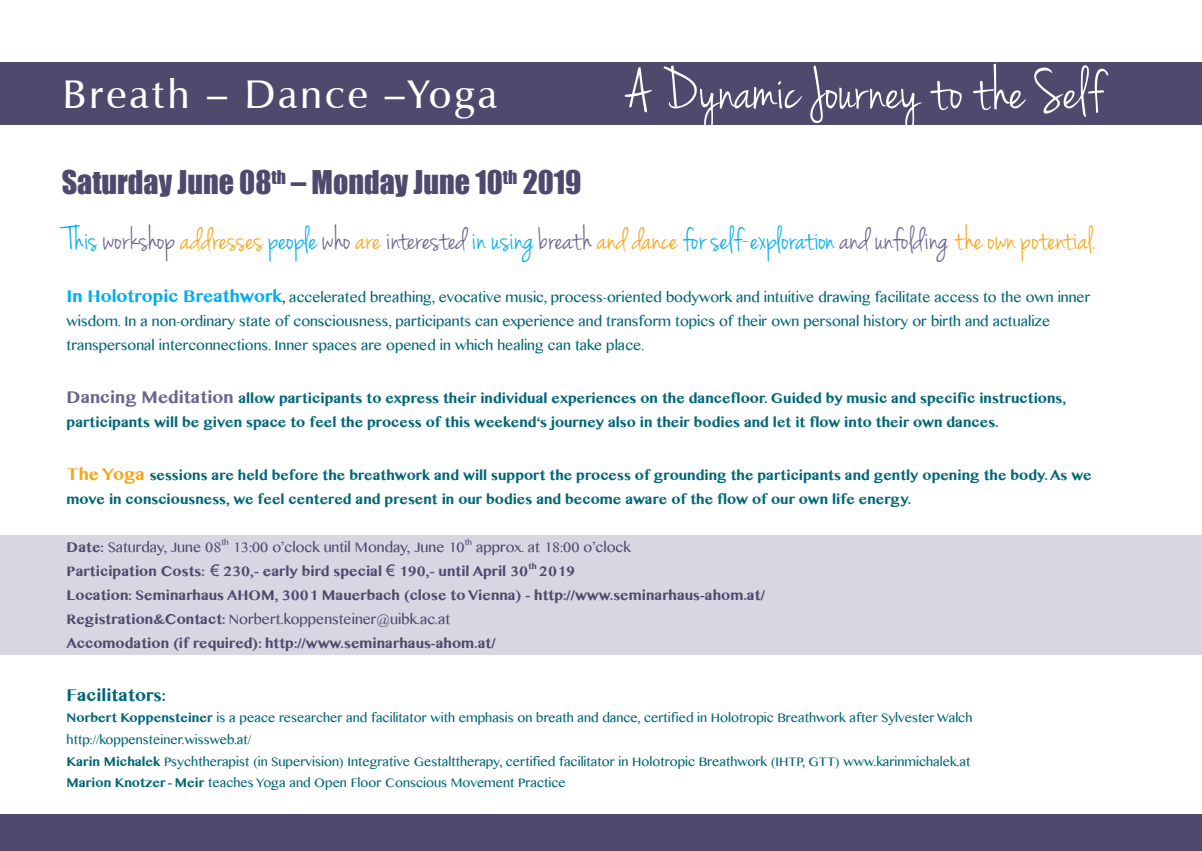
<style>
.page{position:relative;width:1202px;height:851px;background:#fff}
.page>*{position:absolute;margin:0;border:0;box-sizing:border-box;transform-origin:0 0}
.t1{font:62px "Jenna Sue";color:#fff}
.t2{font:600 40px "Zapf Humanist 601 BT";letter-spacing:.08em;color:#fff}
.t3{font:34px "Jenna Sue";color:#6c6390}
.t4{font:30px "Impact";color:#4e4a6d}
.t5{font:700 24px "Sinhala MN";color:#016678}
.t6{font:700 20px/24px "Sinhala MN";color:#016678}
.t7{font:20px/24px "Sinhala MN";color:#016678}
.t8{font:700 20px/24px "Sinhala MN";color:#4e4a6d}
.t9{font:18px/21.6px "Sinhala MN";color:#016678}
.s1{color:#00aeef}
.s2{color:#f9a51b}
.s3{font-weight:700;font-size:24px;color:#00aeef}
.s4{color:#231f20}
.s5{font-size:24px;color:#6c6390}
.s6{font-size:24px;color:#f9a51b}
.s7{font-weight:400}
.s8{font-family:"Arial";font-weight:400;font-size:16px}
.s9{font-weight:700}
</style>
<div class="page">
<div style="left:0;top:535px;width:1202px;height:119px;background:#d7d6e2"></div>
<div style="left:0;top:62px;width:1202px;height:63px;background:#4e4a6d"></div>
<div style="left:0;top:814px;width:1202px;height:36px;background:#4e4a6d"></div>
<h2 class="t2" style="left:62px;top:70px;width:436px">Breath – Dance –Yoga</h2>
<h3 class="t4" style="left:62px;top:159px;width:521px">Saturday June 08<sup>th</sup> – Monday June 10<sup>th</sup> 2019</h3>
<h1 class="t1" style="left:626px;top:55px;width:478px">A Dynamic Journey to the Self</h1>
<h3 class="t3" style="left:67px;top:220px;width:1030px"><span class="s1">This</span> workshop <span class="s2">addresses</span> <span class="s1">people</span> who <span class="s2">are</span> interested <span class="s1">in using</span> breath <span class="s2">and dance</span> <span class="s1">for self-exploration</span> and unfolding <span class="s2">the own potential.</span></h3>
<p class="t7" style="left:67px;top:285px;width:1025px"><span class="s3">In Holotropic Breathwork</span><span class="s4">,</span> accelerated breathing, evocative music, process-oriented bodywork and intuitive drawing facilitate access to the own inner wisdom. In a non-ordinary state of consciousness, participants can experience and transform topics of their own personal history or birth and actualize transpersonal interconnections. Inner spaces are opened in which healing can take place.</p>
<p class="t6" style="left:67px;top:386px;width:1001px"><span class="s5">Dancing Meditation</span> allow participants to express their individual experiences on the dancefloor. Guided by music and specific instructions, participants will be given space to feel the process of this weekend‘s journey also in their bodies and let it flow into their own dances.</p>
<p class="t6" style="left:67px;top:462px;width:1027px"><span class="s6">The Yoga</span> sessions are held before the breathwork and will support the process of grounding the participants and gently opening the body. As we move in consciousness, we feel centered and present in our bodies and become aware of the flow of our own life energy.</p>
<p class="t8" style="left:67px;top:534px;width:700px">Date: <span class="s7">Saturday, June 08</span><sup>th</sup> <span class="s7">13:00 o’clock until Monday, June 10</span><sup>th</sup> <span class="s7">approx. at 18:00 o’clock<br></span>Participation Costs: <span class="s8">€</span> 230,- early bird special <span class="s8">€</span> 190,- until April 30<sup>th</sup> 2019<br>Location: Seminarhaus AHOM, 3001 Mauerbach (close to Vienna) - http://www.seminarhaus-ahom.at/ Registration&amp;Contact: <span class="s7">Norbert.koppensteiner@uibk.ac.at<br></span>Accomodation (if required): http://www.seminarhaus-ahom.at/</p>
<p class="t5" style="left:67px;top:684px;width:101px">Facilitators:</p>
<p class="t9" style="left:67px;top:707px;width:907px"><span class="s9">Norbert Koppensteiner</span> is a peace researcher and facilitator with emphasis on breath and dance, certified in Holotropic Breathwork after Sylvester Walch http://koppensteiner.wissweb.at/<br><span class="s9">Karin Michalek</span> Psychtherapist (in Supervision) Integrative Gestalttherapy, certified facilitator in Holotropic Breathwork (IHTP, GTT) www.karinmichalek.at <span class="s9">Marion Knotzer - Meir</span> teaches Yoga and Open Floor Conscious Movement Practice</p>
</div>
